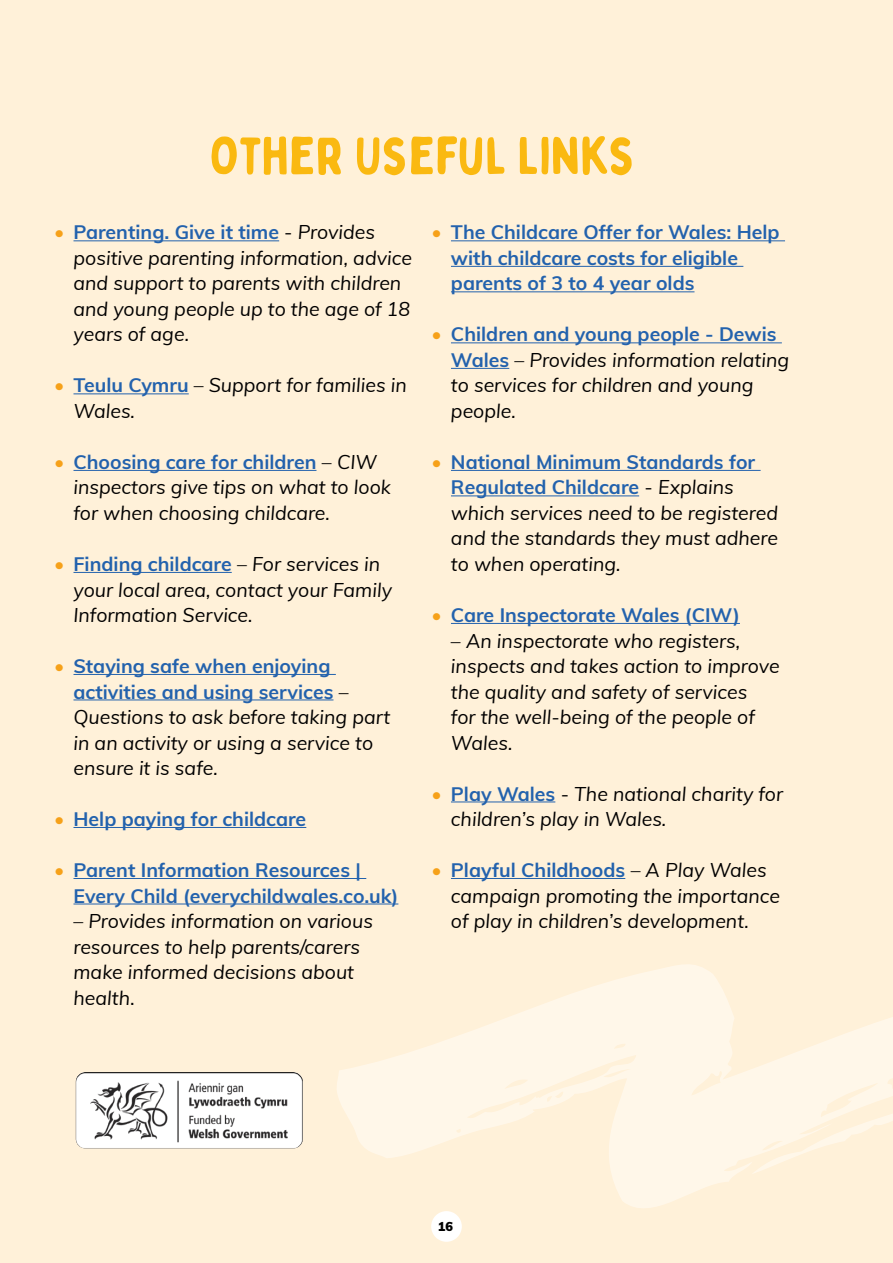
<style>
.page{position:relative;width:893px;height:1263px;background:#fff1d9}
.page>*{position:absolute;margin:0;border:0;box-sizing:border-box;transform-origin:0 0}
.t1{font:52.5px "Bobby Jones Soft";color:#fab911}
.t2{font:italic 19.5px/25.5px "Muli";color:#000}
.t3{font:700 19.5px/25.5px "Muli";color:#2362ad}
.t4{font:900 12.6px "Muli";color:#000}
.s1{font-weight:700;font-style:normal;color:#f6a119}
.s2{font-weight:700;font-style:normal;color:#2362ad}
.s3{font-style:normal}
.s4{color:#f6a119}
</style>
<div class="page">
<svg style="left:337px;top:964px;width:555px;height:259px"></svg>
<div style="left:431px;top:1211px;width:31px;height:31px;background:#fff;border-radius:50%"></div>
<hr style="left:892px;top:0;width:1px;height:1263px;background:#fab911">
<svg style="left:892px;top:481px;width:1px;height:552px"></svg>
<hr style="left:74px;top:240px;width:205px;height:1px;background:#2362ad">
<hr style="left:74px;top:393px;width:115px;height:1px;background:#2362ad">
<hr style="left:74px;top:470px;width:242px;height:1px;background:#2362ad">
<hr style="left:74px;top:572px;width:158px;height:1px;background:#2362ad">
<hr style="left:74px;top:674px;width:262px;height:1px;background:#2362ad">
<hr style="left:74px;top:699px;width:259px;height:1px;background:#2362ad">
<hr style="left:74px;top:827px;width:232px;height:1px;background:#2362ad">
<hr style="left:74px;top:878px;width:292px;height:1px;background:#2362ad">
<hr style="left:74px;top:903px;width:324px;height:1px;background:#2362ad">
<hr style="left:451px;top:240px;width:334px;height:1px;background:#2362ad">
<hr style="left:451px;top:266px;width:292px;height:1px;background:#2362ad">
<hr style="left:451px;top:291px;width:243px;height:1px;background:#2362ad">
<hr style="left:451px;top:342px;width:331px;height:1px;background:#2362ad">
<hr style="left:451px;top:368px;width:58px;height:1px;background:#2362ad">
<hr style="left:451px;top:470px;width:310px;height:1px;background:#2362ad">
<hr style="left:451px;top:495px;width:188px;height:1px;background:#2362ad">
<hr style="left:451px;top:623px;width:289px;height:1px;background:#2362ad">
<hr style="left:451px;top:801px;width:104px;height:1px;background:#2362ad">
<hr style="left:451px;top:878px;width:174px;height:1px;background:#2362ad">
<img style="left:76px;top:1072px;width:227px;height:76px">
<h1 class="t1" style="left:209px;top:123px;width:428px">OTHER USEFUL LINKS</h1>
<p class="t2" style="left:74px;top:219px;width:340px;text-indent:-20px"><span class="s1">•</span> <span class="s2">Parenting. Give it time</span> <span class="s3">-</span> Provides positive parenting information, advice and support to parents with children and young people up to the age of 18 years of age.</p>
<p class="t2" style="left:74px;top:372px;width:335px;text-indent:-20px"><span class="s1">•</span> <span class="s2">Teulu Cymru</span> <span class="s3">–</span> Support for families in<br>Wales.</p>
<p class="t2" style="left:74px;top:448px;width:319px;text-indent:-20px"><span class="s1">•</span> <span class="s2">Choosing care for children</span> <span class="s3">–</span> CIW inspectors give tips on what to look for when choosing childcare.</p>
<p class="t2" style="left:74px;top:550px;width:320px;text-indent:-20px"><span class="s1">•</span> <span class="s2">Finding childcare</span> <span class="s3">–</span> For services in your local area, contact your Family<br>Information Service.</p>
<p class="t2" style="left:74px;top:652px;width:318px;text-indent:-20px"><span class="s1">•</span> <span class="s2">Staying safe when enjoying activities and using services</span> <span class="s3">–<br></span>Questions to ask before taking part in an activity or using a service to ensure it is safe.</p>
<p class="t3" style="left:54px;top:805px;width:254px"><span class="s4">•</span> Help paying for childcare</p>
<p class="t3" style="left:74px;top:856px;width:326px;text-indent:-20px"><span class="s4">•</span> Parent Information Resources |<br>Every Child (everychildwales.co.uk)</p>
<p class="t2" style="left:74px;top:907px;width:301px"><span class="s3">–</span> Provides information on various resources to help parents/carers make informed decisions about health<span class="s3">.</span></p>
<p class="t3" style="left:451px;top:219px;width:330px;text-indent:-20px"><span class="s4">•</span> The Childcare Offer for Wales: Help with childcare costs for eligible parents of 3 to 4 year olds</p>
<p class="t2" style="left:451px;top:321px;width:340px;text-indent:-20px"><span class="s1">•</span> <span class="s2">Children and young people - Dewis<br>Wales</span> <span class="s3">–</span> Provides information relating to services for children and young people.</p>
<p class="t2" style="left:451px;top:448px;width:329px;text-indent:-20px"><span class="s1">•</span> <span class="s2">National Minimum Standards for<br>Regulated Childcare</span> <span class="s3">-</span> Explains which services need to be registered and the standards they must adhere to when operating.</p>
<p class="t3" style="left:431px;top:601px;width:310px"><span class="s4">•</span> Care Inspectorate Wales (CIW)</p>
<p class="t2" style="left:451px;top:627px;width:330px"><span class="s3">–</span> An inspectorate who registers, inspects and takes action to improve the quality and safety of services<br>for the well-being of the people of<br>Wales.</p>
<p class="t2" style="left:451px;top:780px;width:334px;text-indent:-20px"><span class="s1">•</span> <span class="s2">Play Wales</span> <span class="s3">-</span> The national charity for children’s play in Wales.</p>
<p class="t2" style="left:451px;top:856px;width:331px;text-indent:-20px"><span class="s1">•</span> <span class="s2">Playful Childhoods</span> <span class="s3">–</span> A Play Wales campaign promoting the importance of play in children’s development.</p>
<p class="t4" style="left:438px;top:1217px;width:17px">16</p>
</div>
